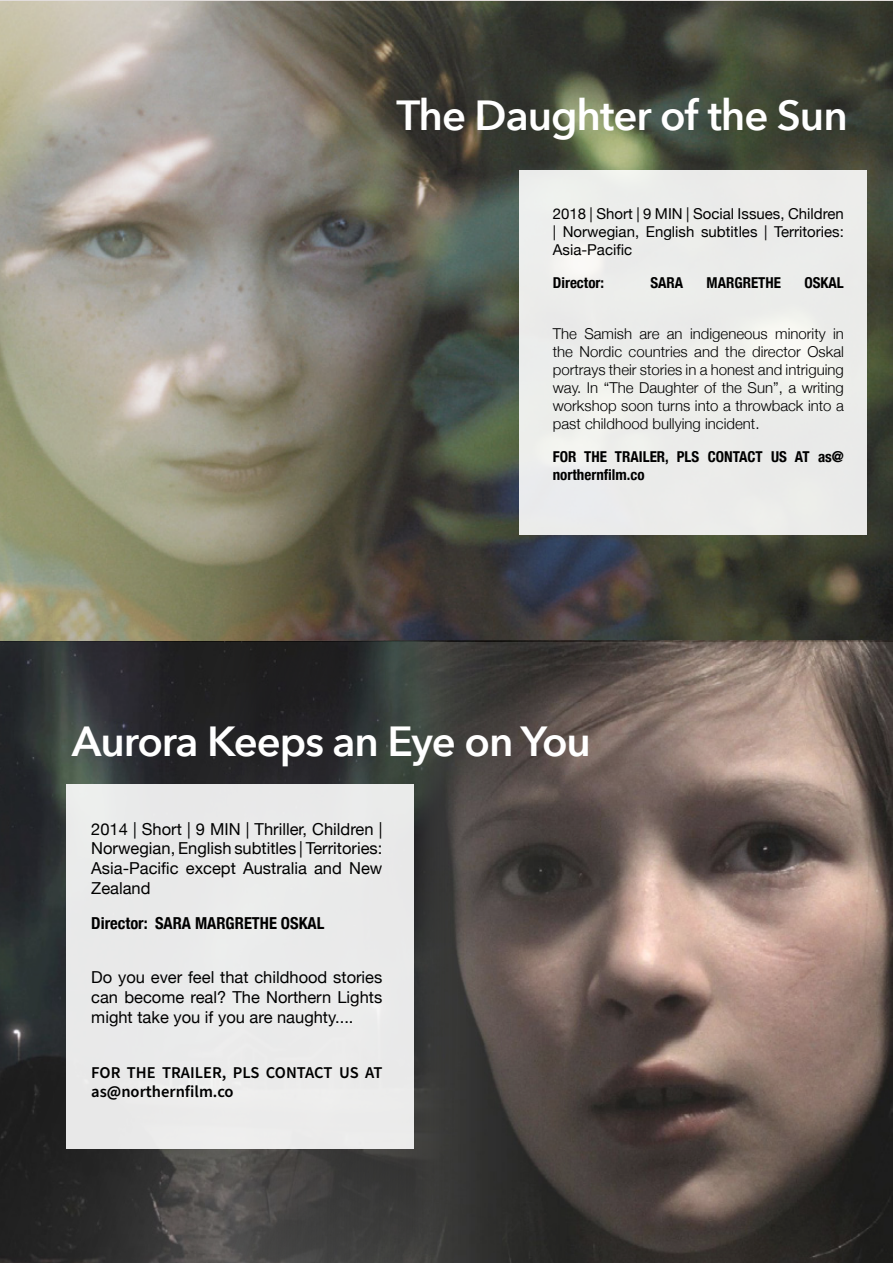
<style>
.page{position:relative;width:893px;height:1263px;background:#fff}
.page>*{position:absolute;margin:0;border:0;box-sizing:border-box;transform-origin:0 0}
.t1{font:600 42px "Avenir Next";letter-spacing:-.025em;color:#fff}
.t2{font:16.5px/19.8px "Helvetica Neue";color:#000;text-align:justify}
.t3{font:600 16.5px/19.8px "Source Sans Pro";color:#000}
.t4{font:700 condensed 16.5px "Helvetica Neue";color:#000}
.t5{font:300 15px/18px "Helvetica Neue";color:#000;text-align:justify}
.t6{font:15px/18px "Helvetica Neue";color:#000;text-align:justify}
.t7{font:700 condensed 15px/18px "Helvetica Neue";color:#000}
</style>
<div class="page">
<img style="left:0;top:2px;width:893px;height:639px">
<img style="left:199px;top:640px;width:693px;height:623px">
<img style="left:0;top:641px;width:463px;height:621px">
<div style="left:519px;top:170px;width:348px;height:365px;background:#ececeb"></div>
<div style="left:66px;top:784px;width:347px;height:365px;background:#eaeaea"></div>
<h1 class="t1" style="left:397px;top:79px;width:453px">The Daughter of the Sun</h1>
<p class="t6" style="left:553px;top:205px;width:293px">2018 | Short | 9 MIN | Social Issues, Children | Norwegian, English subtitles | Territories:<br>Asia-Pacific</p>
<p class="t7" style="left:553px;top:272px;width:53px">Director:</p>
<p class="t7" style="left:650px;top:272px;width:34px">SARA</p>
<p class="t7" style="left:707px;top:272px;width:76px">MARGRETHE</p>
<p class="t7" style="left:804px;top:272px;width:41px">OSKAL</p>
<p class="t5" style="left:553px;top:323px;width:293px">The Samish are an indigeneous minority in the Nordic countries and the director Oskal portrays their stories in a honest and intriguing way. In “The Daughter of the Sun”, a writing workshop soon turns into a throwback into a past childhood bullying incident.</p>
<p class="t7" style="left:553px;top:446px;width:293px">FOR THE TRAILER, PLS CONTACT US AT as@ northernfilm.co</p>
<h1 class="t1" style="left:72px;top:705px;width:521px">Aurora Keeps an Eye on You</h1>
<p class="t2" style="left:91px;top:820px;width:293px">2014 | Short | 9 MIN | Thriller, Children | Norwegian, English subtitles | Territories:<br>Asia-Pacific except Australia and New Zealand</p>
<p class="t4" style="left:91px;top:909px;width:235px">Director: SARA MARGRETHE OSKAL</p>
<p class="t2" style="left:91px;top:969px;width:293px">Do you ever feel that childhood stories can become real? The Northern Lights might take you if you are naughty....</p>
<p class="t3" style="left:91px;top:1063px;width:293px">FOR THE TRAILER, PLS CONTACT US AT as@northernfilm.co</p>
</div>
